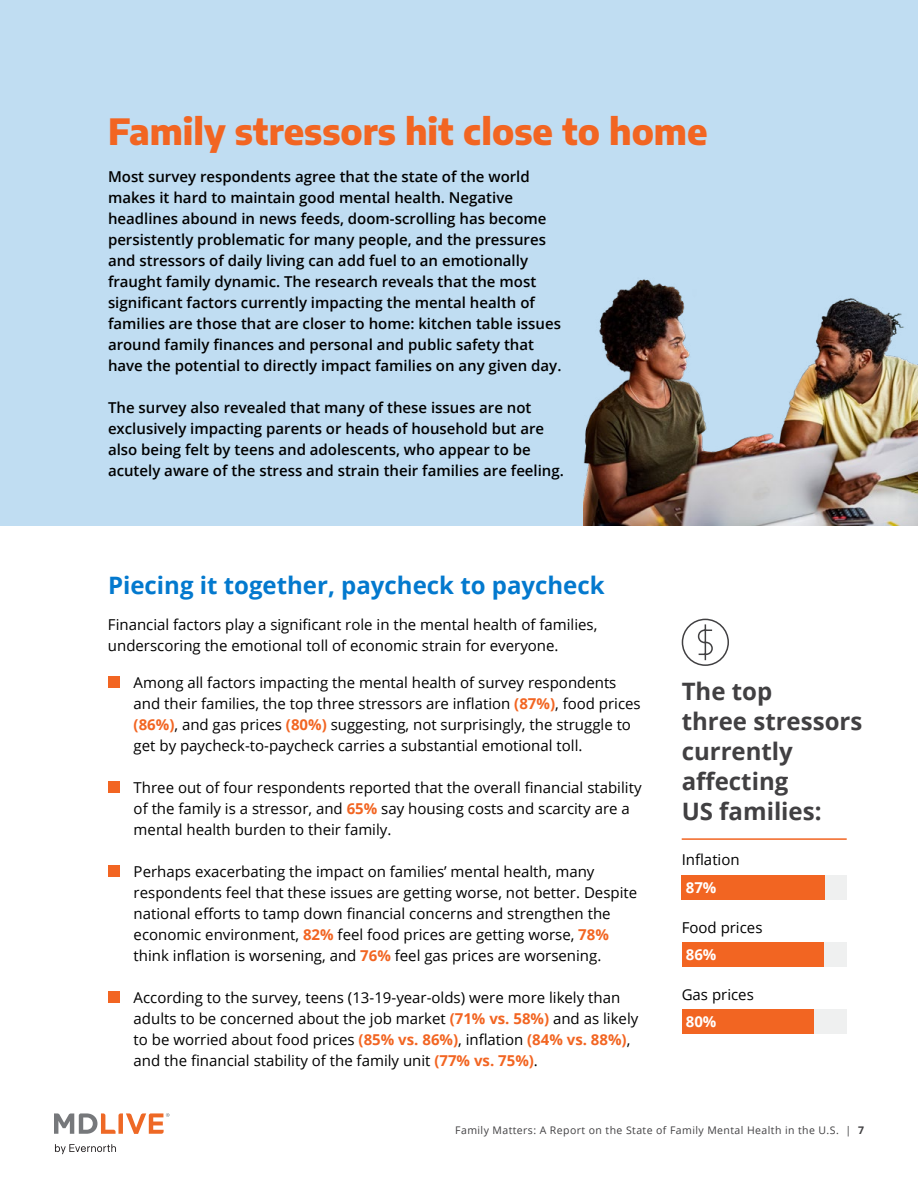
<style>
.page{position:relative;width:918px;height:1188px;background:#fff}
.page>*{position:absolute;margin:0;border:0;box-sizing:border-box;transform-origin:0 0}
.t1{font:800 36px "Encode Sans";color:#f26522}
.t2{font:700 24px/30px "Open Sans";color:#414042}
.t3{font:700 24px "Open Sans";color:#0379ce}
.t4{font:15px/21px "Open Sans";color:#000}
.t5{font:600 15px/21px "Open Sans";color:#000}
.t6{font:700 15px "Open Sans";color:#fff}
.t7{font:10.5px "Open Sans";letter-spacing:.04em;color:#414042}
.s1{font-weight:700;color:#f26522}
.s2{font-weight:700}
</style>
<div class="page">
<svg style="left:54px;top:1113px;width:116px;height:21px"></svg>
<svg style="left:55px;top:1144px;width:61px;height:10px"></svg>
<div style="left:0;top:0;width:918px;height:526px;background:#c0ddf2"></div>
<div style="left:108px;top:676px;width:11px;height:11px;background:#f26522"></div>
<div style="left:108px;top:782px;width:11px;height:11px;background:#f26522"></div>
<div style="left:108px;top:866px;width:11px;height:11px;background:#f26522"></div>
<div style="left:108px;top:991px;width:11px;height:12px;background:#f26522"></div>
<div style="left:817px;top:875px;width:30px;height:25px;background:#eff0f0"></div>
<div style="left:682px;top:875px;width:143px;height:25px;background:#f26522"></div>
<div style="left:801px;top:1009px;width:46px;height:25px;background:#eff0f0"></div>
<div style="left:682px;top:1009px;width:132px;height:25px;background:#f26522"></div>
<div style="left:815px;top:942px;width:32px;height:25px;background:#eff0f0"></div>
<div style="left:682px;top:942px;width:142px;height:25px;background:#f26522"></div>
<hr style="left:682px;top:838px;width:165px;height:2px;background:#f26522">
<svg style="left:681px;top:618px;width:48px;height:48px"></svg>
<img style="left:584px;top:279px;width:334px;height:247px">
<h1 class="t1" style="left:108px;top:104px;width:601px">Family stressors hit close to home</h1>
<p class="t5" style="left:108px;top:166px;width:455px">Most survey respondents agree that the state of the world makes it hard to maintain good mental health. Negative headlines abound in news feeds, doom-scrolling has become persistently problematic for many people, and the pressures and stressors of daily living can add fuel to an emotionally fraught family dynamic. The research reveals that the most significant factors currently impacting the mental health of families are those that are closer to home: kitchen table issues around family finances and personal and public safety that have the potential to directly impact families on any given day.</p>
<p class="t5" style="left:108px;top:397px;width:457px">The survey also revealed that many of these issues are not exclusively impacting parents or heads of household but are also being felt by teens and adolescents, who appear to be acutely aware of the stress and strain their families are feeling.</p>
<h2 class="t3" style="left:108px;top:568px;width:498px">Piecing it together, paycheck to paycheck</h2>
<p class="t4" style="left:108px;top:614px;width:491px">Financial factors play a significant role in the mental health of families, underscoring the emotional toll of economic strain for everyone.</p>
<p class="t4" style="left:134px;top:671px;width:509px">Among all factors impacting the mental health of survey respondents and their families, the top three stressors are inflation <span class="s1">(87%)</span>, food prices <span class="s1">(86%)</span>, and gas prices <span class="s1">(80%)</span> suggesting, not surprisingly, the struggle to get by paycheck-to-paycheck carries a substantial emotional toll.</p>
<p class="t4" style="left:134px;top:776px;width:509px">Three out of four respondents reported that the overall financial stability of the family is a stressor, and <span class="s1">65%</span> say housing costs and scarcity are a mental health burden to their family.</p>
<p class="t4" style="left:134px;top:860px;width:505px">Perhaps exacerbating the impact on families’ mental health, many respondents feel that these issues are getting worse, not better. Despite national efforts to tamp down financial concerns and strengthen the economic environment, <span class="s1">82%</span> feel food prices are getting worse, <span class="s1">78% </span>think inflation is worsening, and <span class="s1">76%</span> feel gas prices are worsening.</p>
<p class="t4" style="left:134px;top:986px;width:506px">According to the survey, teens (13-19-year-olds) were more likely than adults to be concerned about the job market <span class="s1">(71% vs. 58%)</span> and as likely to be worried about food prices <span class="s1">(85% vs. 86%)</span>, inflation <span class="s1">(84% vs. 88%)</span>, and the financial stability of the family unit <span class="s1">(77% vs. 75%)</span>.</p>
<h2 class="t2" style="left:682px;top:675px;width:182px">The top<br>three stressors currently affecting<br>US families:</h2>
<p class="t4" style="left:682px;top:849px;width:59px">Inflation</p>
<p class="t6" style="left:686px;top:877px;width:32px">87%</p>
<p class="t4" style="left:682px;top:916px;width:82px">Food prices</p>
<p class="t6" style="left:686px;top:944px;width:32px">86%</p>
<p class="t4" style="left:682px;top:983px;width:74px">Gas prices</p>
<p class="t6" style="left:686px;top:1011px;width:32px">80%</p>
<p class="t7" style="left:455px;top:1123px;width:410px">Family Matters: A Report on the State of Family Mental Health in the U.S. | <span class="s2">7</span></p>
</div>
